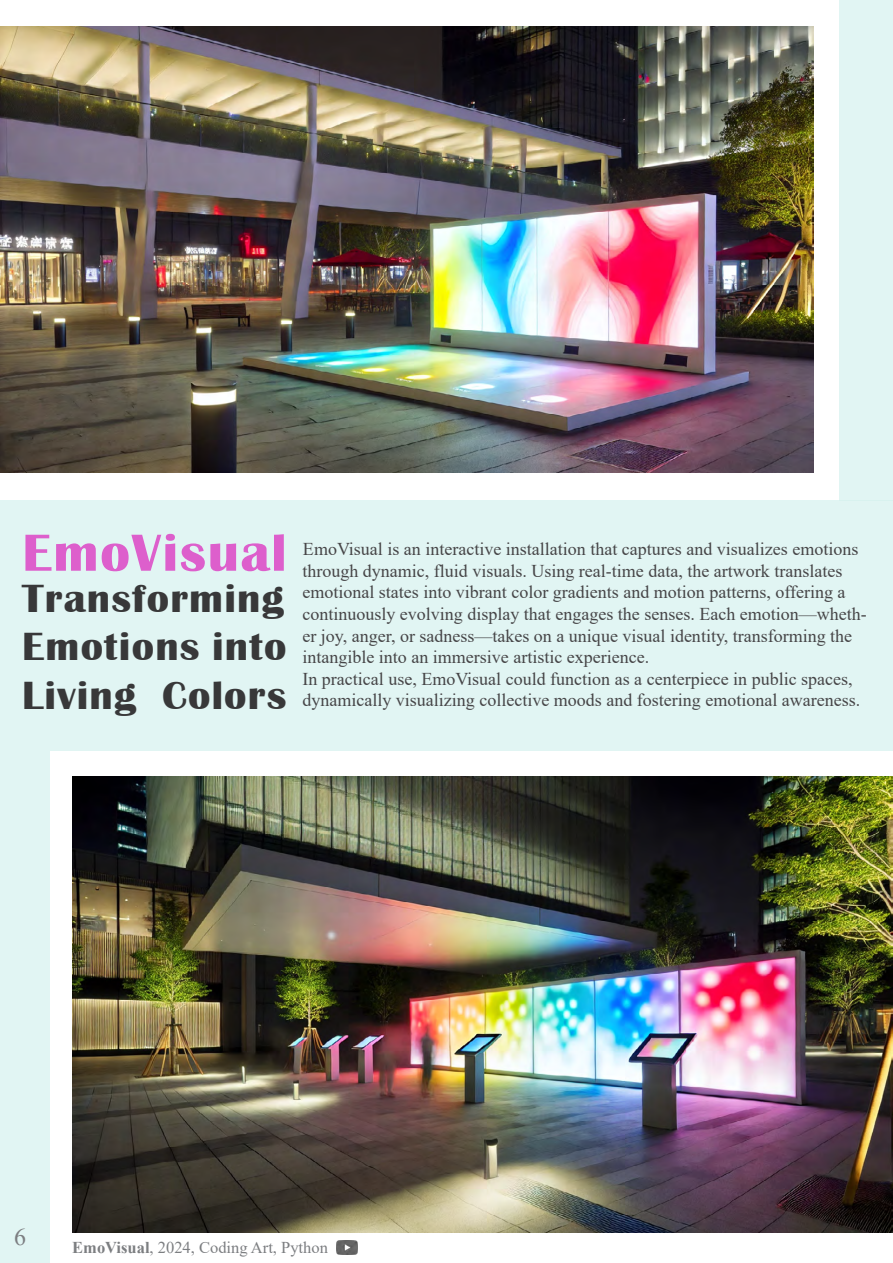
<style>
.page{position:relative;width:893px;height:1263px;background:#fff}
.page>*{position:absolute;margin:0;border:0;box-sizing:border-box;transform-origin:0 0}
.t1{font:700 54px "Britannic";letter-spacing:.03em;color:#dd5fcc}
.t2{font:700 40.5px/48.6px "Britannic";letter-spacing:.03em;color:#383839;text-align:justify}
.t3{font:24px "Times New Roman";color:#7c7e81}
.t4{font:18px/21.6px "Times New Roman";color:#464547}
.t5{font:16.5px "Times New Roman";color:#7c7e81}
.s1{font-weight:700}
</style>
<div class="page">
<div style="left:0;top:751px;width:49px;height:512px;background:#e1f5f3"></div>
<div style="left:0;top:500px;width:893px;height:251px;background:#e1f5f3"></div>
<img style="left:0;top:27px;width:814px;height:445px">
<img style="left:72px;top:776px;width:821px;height:456px">
<div style="left:839px;top:0;width:54px;height:500px;background:#e1f5f3"></div>
<img style="left:337px;top:1240px;width:21px;height:15px">
<h1 class="t1" style="left:22px;top:522px;width:266px">EmoVisual</h1>
<h2 class="t2" style="left:22px;top:574px;width:266px">Transforming Emotions into Living Colors</h2>
<p class="t4" style="left:302px;top:538px;width:566px">EmoVisual is an interactive installation that captures and visualizes emotions through dynamic, fluid visuals. Using real-time data, the artwork translates emotional states into vibrant color gradients and motion patterns, offering a continuously evolving display that engages the senses. Each emotion—wheth&shy;er joy, anger, or sadness—takes on a unique visual identity, transforming the intangible into an immersive artistic experience.<br>In practical use, EmoVisual could function as a centerpiece in public spaces, dynamically visualizing collective moods and fostering emotional awareness.</p>
<h3 class="t3" style="left:14px;top:1219px;width:13px">6</h3>
<p class="t5" style="left:72px;top:1235px;width:257px"><span class="s1">EmoVisual</span>, 2024, Coding Art, Python</p>
</div>
